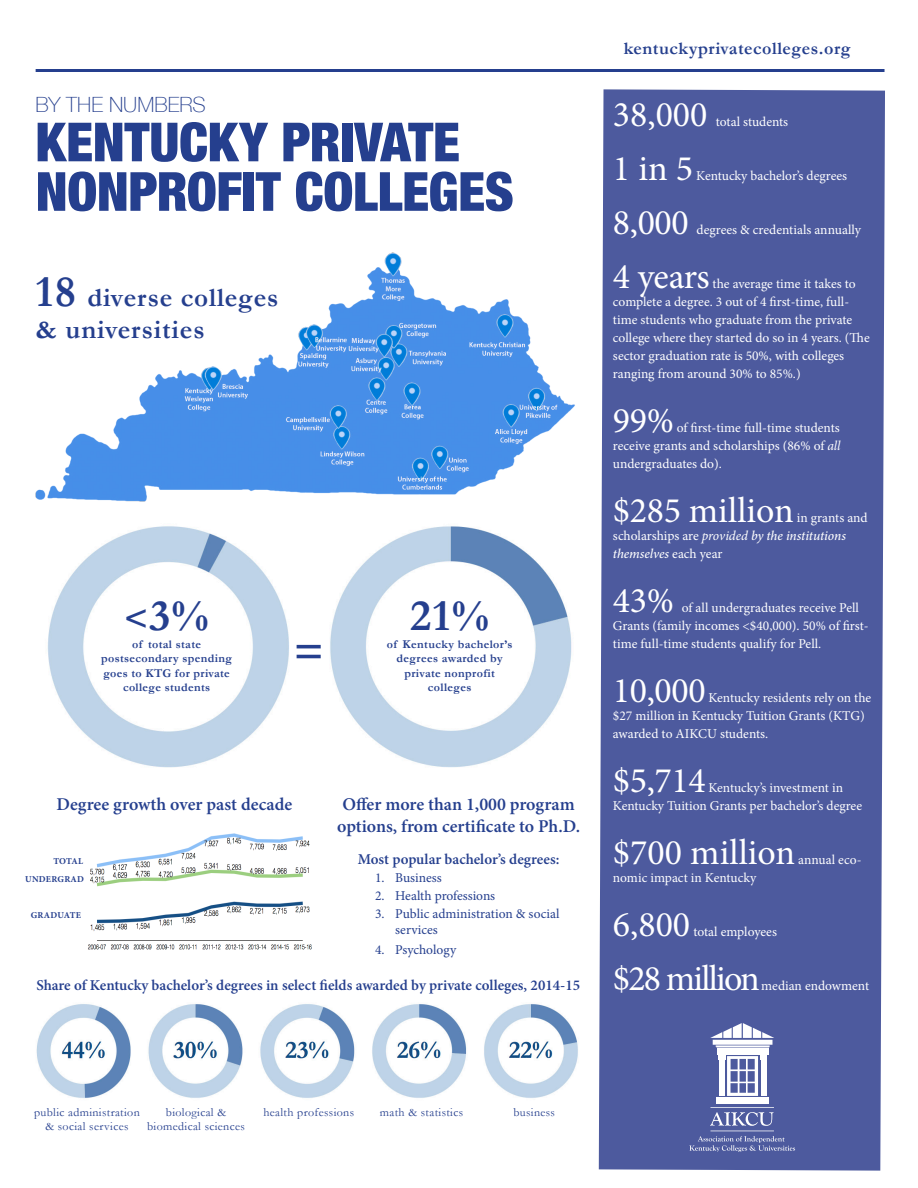
<style>
.page{position:relative;width:918px;height:1188px;background:#fff}
.page>*{position:absolute;margin:0;border:0;box-sizing:border-box;transform-origin:0 0}
.Headline{font:900 condensed 54px/49.5px "Helvetica Neue";letter-spacing:-.005em;color:#253f8e}
.t1{font:700 45px "Garamond";color:#253f8e}
.Body_Text{font:36px "Minion Pro";letter-spacing:-.01em;color:#fff}
.Body_Text-2{font:36px "Minion Pro";letter-spacing:-.05em;color:#fff}
.t2{font:700 36px "Garamond";color:#253f8e}
.t3{font:700 27px/32.4px "Garamond";letter-spacing:.03em;color:#253f8e}
.Headline-2{font:100 21px "Helvetica Neue";color:#253f8e}
.t4{font:600 18px/21.6px "Minion Pro";color:#253f8e}
.t5{font:700 18px "Garamond";letter-spacing:.03em;color:#253f8e}
.t6{font:600 15px "Minion Pro";color:#253f8e}
.Body_Text-3{font:13.5px/18px "Minion Pro";color:#fff}
.t7{font:13.5px/16.2px "Minion Pro";color:#253f8e}
.t8{font:700 12px/14.4px "Garamond";letter-spacing:.03em;color:#253f8e;text-align:center}
.t9{font:12px/14.4px "Garamond";letter-spacing:.03em;color:#253f8e;text-align:center}
.t10{font:700 9px "Minion Pro";letter-spacing:.03em;color:#253f8e}
.s1{font-size:45px}
.s2{font-style:italic}
.s3{font-weight:500;font-style:italic}
</style>
<div class="page">
<hr style="left:36px;top:69px;width:849px;height:3px;background:#253f8e">
<div style="left:599px;top:89px;width:286px;height:1082px;background:#4d5a9e"></div>
<img style="left:88px;top:833px;width:224px;height:117px">
<svg style="left:710px;top:1023px;width:64px;height:25px"></svg>
<div style="left:717px;top:1048px;width:51px;height:7px;background:#fff"></div>
<div style="left:718px;top:1055px;width:8px;height:5px;background:#fff"></div>
<div style="left:719px;top:1061px;width:6px;height:35px;background:#fff"></div>
<svg style="left:727px;top:1056px;width:40px;height:40px"></svg>
<div style="left:716px;top:1097px;width:53px;height:6px;background:#fff"></div>
<svg style="left:689px;top:1107px;width:106px;height:45px"></svg>
<img style="left:47px;top:526px;width:525px;height:242px">
<img style="left:35px;top:252px;width:540px;height:250px">
<img style="left:36px;top:1004px;width:542px;height:94px">
<p class="Headline-2" style="left:36px;top:88px;width:172px">BY THE NUMBERS</p>
<p class="Headline" style="left:36px;top:114px;width:480px">KENTUCKY PRIVATE<br>NONPROFIT COLLEGES</p>
<p class="t3" style="left:36px;top:281px;width:244px"><span class="s1">18</span> diverse colleges &amp; universities</p>
<p class="t1" style="left:149px;top:589px;width:61px">3%</p>
<p class="t8" style="left:101px;top:651px;width:132px">postsecondary spending goes to KTG for private college students</p>
<p class="t2" style="left:124px;top:597px;width:26px">&lt;</p>
<p class="t8" style="left:132px;top:637px;width:70px">of total state</p>
<p class="t1" style="left:294px;top:625px;width:32px">=</p>
<p class="t1" style="left:410px;top:589px;width:81px">21%</p>
<p class="t8" style="left:396px;top:651px;width:108px">degrees awarded by private nonprofit colleges</p>
<p class="t8" style="left:387px;top:637px;width:127px">of Kentucky bachelor’s</p>
<p class="t4" style="left:57px;top:793px;width:237px">Degree growth over past decade</p>
<p class="t10" style="left:53px;top:855px;width:31px">TOTAL</p>
<p class="t10" style="left:25px;top:873px;width:60px">UNDERGRAD</p>
<p class="t10" style="left:31px;top:909px;width:52px">GRADUATE</p>
<p class="t4" style="left:337px;top:793px;width:244px">Offer more than 1,000 program options, from certificate to Ph.D.</p>
<p class="t6" style="left:358px;top:849px;width:203px">Most popular bachelor’s degrees:</p>
<p class="t7" style="left:375px;top:870px;width:68px">1. Business</p>
<p class="t7" style="left:375px;top:888px;width:122px">2. Health professions</p>
<p class="t7" style="left:395px;top:906px;width:166px;text-indent:-20px">3. Public administration &amp; social services</p>
<p class="t7" style="left:375px;top:942px;width:83px">4. Psychology</p>
<p class="t6" style="left:36px;top:975px;width:545px">Share of Kentucky bachelor’s degrees in select fields awarded by private colleges, 2014-15</p>
<p class="t5" style="left:624px;top:38px;width:228px">kentuckyprivatecolleges.org</p>
<p class="Body_Text" style="left:613px;top:90px;width:96px">38,000</p>
<p class="Body_Text-3" style="left:716px;top:113px;width:74px">total students</p>
<p class="Body_Text" style="left:613px;top:144px;width:82px">1 in 5</p>
<p class="Body_Text-3" style="left:696px;top:167px;width:152px">Kentucky bachelor’s degrees</p>
<p class="Body_Text" style="left:613px;top:198px;width:77px">8,000</p>
<p class="Body_Text-3" style="left:697px;top:221px;width:166px">degrees &amp; credentials annually</p>
<p class="Body_Text" style="left:613px;top:252px;width:98px">4 years</p>
<p class="Body_Text-3" style="left:613px;top:275px;width:258px;text-indent:100px">the average time it takes to complete a degree. 3 out of 4 first-time, full&shy;time students who graduate from the private college where they started do so in 4 years. (The sector graduation rate is 50%, with colleges ranging from around 30% to 85%.)</p>
<p class="Body_Text" style="left:613px;top:396px;width:63px">99%</p>
<p class="Body_Text-3" style="left:613px;top:419px;width:229px;text-align:justify;text-indent:64px">of first-time full-time students receive grants and scholarships (86% of <span class="s2">all </span>undergraduates do).</p>
<p class="Body_Text" style="left:613px;top:486px;width:182px">$285 million</p>
<p class="Body_Text-3" style="left:613px;top:509px;width:256px;text-indent:184px">in grants and scholarships are <span class="s2">provided</span> <span class="s3">by the institutions themselves</span> each year</p>
<p class="Body_Text" style="left:613px;top:576px;width:63px">43%</p>
<p class="Body_Text-3" style="left:613px;top:599px;width:257px;text-indent:69px">of all undergraduates receive Pell<br>Grants (family incomes &lt;$40,000). 50% of first&shy;time full-time students qualify for Pell.</p>
<p class="Body_Text" style="left:613px;top:666px;width:94px">10,000</p>
<p class="Body_Text-3" style="left:613px;top:689px;width:260px;text-indent:96px">Kentucky residents rely on the $27 million in Kentucky Tuition Grants (KTG) awarded to AIKCU students.</p>
<p class="Body_Text" style="left:613px;top:756px;width:94px">$5,714</p>
<p class="Body_Text-3" style="left:613px;top:779px;width:251px;text-indent:96px">Kentucky’s investment in<br>Kentucky Tuition Grants per bachelor’s degree</p>
<p class="Body_Text" style="left:613px;top:828px;width:184px">$700 million</p>
<p class="Body_Text-3" style="left:798px;top:851px;width:65px">annual eco-</p>
<p class="Body_Text-3" style="left:613px;top:869px;width:145px">nomic impact in Kentucky</p>
<p class="Body_Text" style="left:613px;top:900px;width:79px">6,800</p>
<p class="Body_Text-3" style="left:693px;top:923px;width:85px">total employees</p>
<p class="Body_Text-2" style="left:613px;top:954px;width:148px">$28 million</p>
<p class="Body_Text-3" style="left:761px;top:977px;width:109px">median endowment</p>
<p class="t9" style="left:34px;top:1105px;width:107px">public administration &amp; social services</p>
<p class="t9" style="left:147px;top:1105px;width:99px">biological &amp; biomedical sciences</p>
<p class="t9" style="left:263px;top:1105px;width:92px">health professions</p>
<p class="t9" style="left:380px;top:1105px;width:85px">math &amp; statistics</p>
<p class="t9" style="left:513px;top:1105px;width:43px">business</p>
</div>
